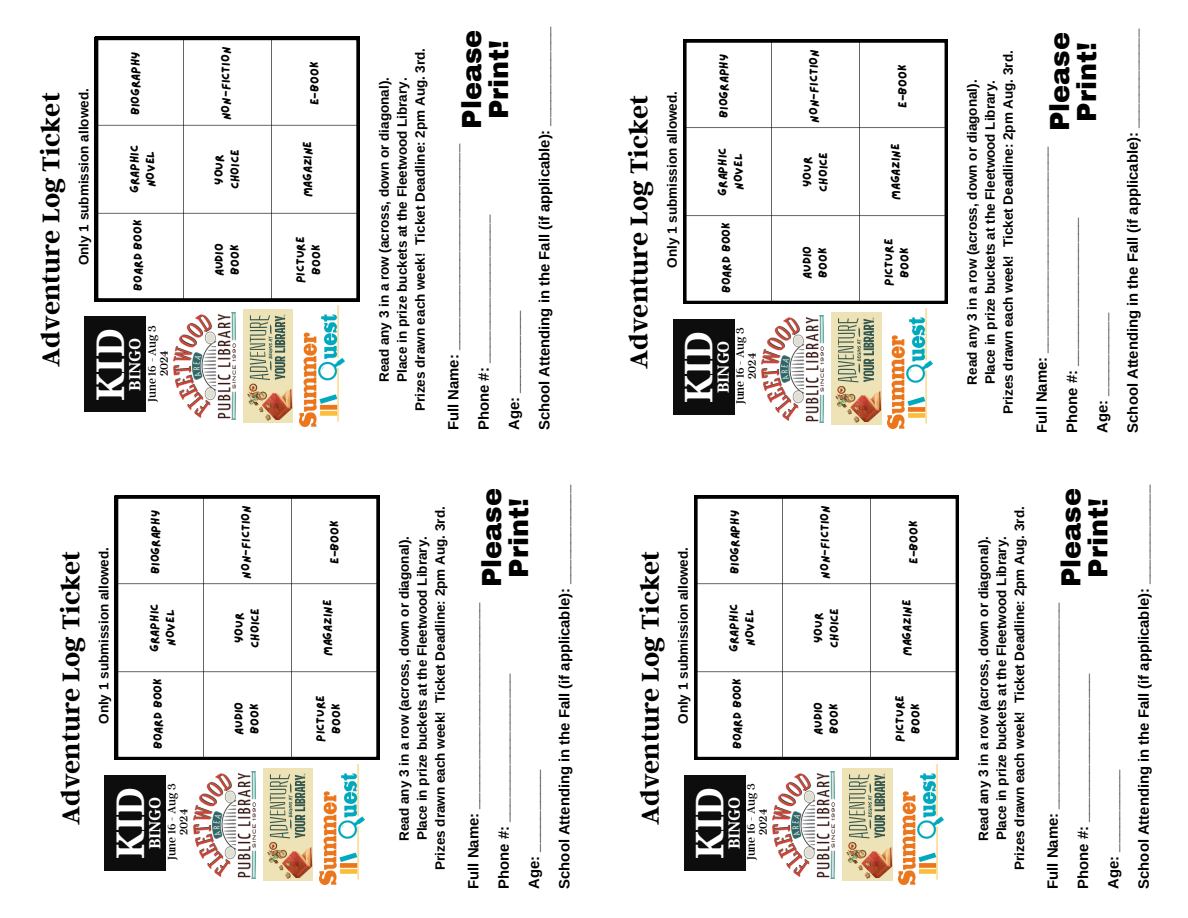
<style>
.page{position:relative;width:1188px;height:918px;background:#fff}
.page>*{position:absolute;margin:0;border:0;box-sizing:border-box;transform-origin:0 0}
.t1{font:700 38.25px "Noto Serif";color:#fff}
.t2{font:700 27px "Argent CF";color:#000}
.t3{font:900 27px/27px "Archivo";color:#000;text-align:center}
.t4{font:700 15.45px "Noto Serif";color:#fff}
.t5{font:700 14.85px/30.3px "Arimo";color:#000}
.t6{font:700 13.5px/18px "Arimo";color:#000;text-align:center}
.t7{font:12px "Lazydog";color:#000}
.t8{font:12px "Argent CF";color:#000}
</style>
<div class="page">
<img style="left:173px;top:313px;width:63px;height:107px">
<img style="left:243px;top:310px;width:50px;height:112px">
<svg style="left:95px;top:37px;width:264px;height:264px"></svg>
<img style="left:299px;top:306px;width:45px;height:120px">
<div style="left:85px;top:317px;width:61px;height:95px;background:#0d0d0d"></div>
<img style="left:762px;top:315px;width:62px;height:107px">
<img style="left:832px;top:312px;width:49px;height:113px">
<svg style="left:683px;top:39px;width:265px;height:265px"></svg>
<img style="left:888px;top:308px;width:45px;height:121px">
<div style="left:673px;top:319px;width:61px;height:95px;background:#0d0d0d"></div>
<img style="left:193px;top:772px;width:63px;height:106px">
<img style="left:263px;top:768px;width:50px;height:113px">
<svg style="left:115px;top:495px;width:264px;height:265px"></svg>
<img style="left:319px;top:765px;width:45px;height:120px">
<div style="left:105px;top:775px;width:61px;height:96px;background:#0d0d0d"></div>
<img style="left:773px;top:772px;width:62px;height:106px">
<img style="left:843px;top:768px;width:49px;height:113px">
<svg style="left:694px;top:495px;width:265px;height:265px"></svg>
<img style="left:899px;top:765px;width:45px;height:120px">
<div style="left:684px;top:775px;width:61px;height:96px;background:#0d0d0d"></div>
<p class="t2" style="left:33px;top:367px;width:276px;rotate:-90deg">Adventure Log Ticket</p>
<p class="t6" style="left:75px;top:265px;width:178px;rotate:-90deg">Only 1 submission allowed.</p>
<p class="t7" style="left:130px;top:115px;width:65px;rotate:-90deg">BIOGRAPHY</p>
<p class="t7" style="left:220px;top:120px;width:75px;rotate:-90deg">NON-FICTION</p>
<p class="t7" style="left:129px;top:193px;width:49px;rotate:-90deg">Graphic</p>
<p class="t7" style="left:145px;top:187px;width:38px;rotate:-90deg">NOVEL</p>
<p class="t7" style="left:132px;top:291px;width:73px;rotate:-90deg">BOARD BOOK</p>
<p class="t7" style="left:213px;top:185px;width:32px;rotate:-90deg">yOUR</p>
<p class="t7" style="left:229px;top:189px;width:41px;rotate:-90deg">CHOICE</p>
<p class="t7" style="left:213px;top:276px;width:34px;rotate:-90deg">Audio</p>
<p class="t7" style="left:229px;top:275px;width:32px;rotate:-90deg">Book</p>
<h5 class="t8" style="left:144px;top:402px;width:78px;rotate:-90deg">June 16 - Aug 3</h5>
<p class="t1" style="left:83px;top:401px;width:74px;rotate:-90deg">KID</p>
<p class="t4" style="left:124px;top:391px;width:54px;rotate:-90deg">BINGO</p>
<h4 class="t8" style="left:156px;top:376px;width:27px;rotate:-90deg">2024</h4>
<p class="t7" style="left:309px;top:105px;width:45px;rotate:-90deg">e-book</p>
<p class="t7" style="left:302px;top:197px;width:58px;rotate:-90deg">MAGAZINE</p>
<p class="t7" style="left:295px;top:283px;width:48px;rotate:-90deg">PIcture</p>
<p class="t7" style="left:311px;top:275px;width:32px;rotate:-90deg">Book</p>
<p class="t2" style="left:53px;top:825px;width:276px;rotate:-90deg">Adventure Log Ticket</p>
<p class="t6" style="left:95px;top:724px;width:178px;rotate:-90deg">Only 1 submission allowed.</p>
<p class="t7" style="left:150px;top:574px;width:65px;rotate:-90deg">BIOGRAPHY</p>
<p class="t7" style="left:240px;top:579px;width:75px;rotate:-90deg">NON-FICTION</p>
<p class="t7" style="left:149px;top:652px;width:49px;rotate:-90deg">Graphic</p>
<p class="t7" style="left:165px;top:646px;width:38px;rotate:-90deg">NOVEL</p>
<p class="t7" style="left:152px;top:749px;width:73px;rotate:-90deg">BOARD BOOK</p>
<p class="t7" style="left:233px;top:643px;width:32px;rotate:-90deg">yOUR</p>
<p class="t7" style="left:249px;top:648px;width:41px;rotate:-90deg">CHOICE</p>
<p class="t7" style="left:233px;top:735px;width:34px;rotate:-90deg">Audio</p>
<p class="t7" style="left:249px;top:734px;width:32px;rotate:-90deg">Book</p>
<p class="t8" style="left:164px;top:860px;width:78px;rotate:-90deg">June 16 - Aug 3</p>
<p class="t1" style="left:103px;top:859px;width:74px;rotate:-90deg">KID</p>
<p class="t4" style="left:144px;top:849px;width:54px;rotate:-90deg">BINGO</p>
<p class="t8" style="left:176px;top:835px;width:27px;rotate:-90deg">2024</p>
<h5 class="t7" style="left:329px;top:564px;width:45px;rotate:-90deg">e-book</h5>
<p class="t7" style="left:322px;top:656px;width:58px;rotate:-90deg">MAGAZINE</p>
<p class="t7" style="left:315px;top:742px;width:48px;rotate:-90deg">PIcture</p>
<p class="t7" style="left:331px;top:734px;width:32px;rotate:-90deg">Book</p>
<p class="t6" style="left:375px;top:411px;width:365px;rotate:-90deg">Read any 3 in a row (across, down or diagonal).<br>Place in prize buckets at the Fleetwood Library.<br>Prizes drawn each week! Ticket Deadline: 2pm Aug. 3rd.</p>
<p class="t5" style="left:438px;top:430px;width:405px;rotate:-90deg">Full Name: _________________________<br>Phone #: __________________<br>Age: __________<br>School Attending in the Fall (if applicable): ____________</p>
<p class="t3" style="left:459px;top:129px;width:101px;rotate:-90deg">Please<br>Print!</p>
<p class="t6" style="left:395px;top:870px;width:365px;rotate:-90deg">Read any 3 in a row (across, down or diagonal).<br>Place in prize buckets at the Fleetwood Library.<br>Prizes drawn each week! Ticket Deadline: 2pm Aug. 3rd.</p>
<p class="t5" style="left:458px;top:889px;width:405px;rotate:-90deg">Full Name: _________________________<br>Phone #: __________________<br>Age: __________<br>School Attending in the Fall (if applicable): ____________</p>
<h2 class="t3" style="left:479px;top:587px;width:101px;rotate:-90deg">Please<br>Print!</h2>
<p class="t2" style="left:621px;top:369px;width:276px;rotate:-90deg">Adventure Log Ticket</p>
<p class="t6" style="left:663px;top:268px;width:178px;rotate:-90deg">Only 1 submission allowed.</p>
<p class="t7" style="left:718px;top:118px;width:65px;rotate:-90deg">BIOGRAPHY</p>
<p class="t7" style="left:808px;top:123px;width:75px;rotate:-90deg">NON-FICTION</p>
<p class="t7" style="left:717px;top:196px;width:49px;rotate:-90deg">Graphic</p>
<p class="t7" style="left:733px;top:190px;width:38px;rotate:-90deg">NOVEL</p>
<p class="t7" style="left:721px;top:293px;width:73px;rotate:-90deg">BOARD BOOK</p>
<p class="t7" style="left:802px;top:187px;width:32px;rotate:-90deg">yOUR</p>
<p class="t7" style="left:818px;top:192px;width:41px;rotate:-90deg">CHOICE</p>
<p class="t7" style="left:801px;top:279px;width:34px;rotate:-90deg">Audio</p>
<p class="t7" style="left:817px;top:278px;width:32px;rotate:-90deg">Book</p>
<p class="t8" style="left:732px;top:404px;width:78px;rotate:-90deg">June 16 - Aug 3</p>
<p class="t1" style="left:672px;top:403px;width:74px;rotate:-90deg">KID</p>
<p class="t4" style="left:712px;top:393px;width:54px;rotate:-90deg">BINGO</p>
<p class="t8" style="left:744px;top:379px;width:27px;rotate:-90deg">2024</p>
<h5 class="t2" style="left:633px;top:825px;width:276px;rotate:-90deg">Adventure Log Ticket</h5>
<p class="t6" style="left:674px;top:724px;width:178px;rotate:-90deg">Only 1 submission allowed.</p>
<p class="t7" style="left:729px;top:574px;width:65px;rotate:-90deg">BIOGRAPHY</p>
<p class="t7" style="left:819px;top:579px;width:75px;rotate:-90deg">NON-FICTION</p>
<p class="t7" style="left:728px;top:652px;width:49px;rotate:-90deg">Graphic</p>
<p class="t7" style="left:744px;top:646px;width:38px;rotate:-90deg">NOVEL</p>
<p class="t7" style="left:732px;top:749px;width:73px;rotate:-90deg">BOARD BOOK</p>
<p class="t7" style="left:813px;top:643px;width:32px;rotate:-90deg">yOUR</p>
<p class="t7" style="left:829px;top:648px;width:41px;rotate:-90deg">CHOICE</p>
<p class="t7" style="left:812px;top:735px;width:34px;rotate:-90deg">Audio</p>
<p class="t7" style="left:828px;top:734px;width:32px;rotate:-90deg">Book</p>
<p class="t8" style="left:743px;top:860px;width:78px;rotate:-90deg">June 16 - Aug 3</p>
<h1 class="t1" style="left:683px;top:859px;width:74px;rotate:-90deg">KID</h1>
<h1 class="t4" style="left:723px;top:849px;width:54px;rotate:-90deg">BINGO</h1>
<p class="t8" style="left:755px;top:835px;width:27px;rotate:-90deg">2024</p>
<p class="t7" style="left:897px;top:108px;width:45px;rotate:-90deg">e-book</p>
<p class="t7" style="left:890px;top:200px;width:58px;rotate:-90deg">MAGAZINE</p>
<p class="t7" style="left:883px;top:286px;width:48px;rotate:-90deg">PIcture</p>
<p class="t7" style="left:899px;top:278px;width:32px;rotate:-90deg">Book</p>
<p class="t7" style="left:908px;top:564px;width:45px;rotate:-90deg">e-book</p>
<p class="t7" style="left:901px;top:656px;width:58px;rotate:-90deg">MAGAZINE</p>
<p class="t7" style="left:894px;top:742px;width:48px;rotate:-90deg">PIcture</p>
<p class="t7" style="left:910px;top:734px;width:32px;rotate:-90deg">Book</p>
<p class="t6" style="left:963px;top:414px;width:365px;rotate:-90deg">Read any 3 in a row (across, down or diagonal).<br>Place in prize buckets at the Fleetwood Library.<br>Prizes drawn each week! Ticket Deadline: 2pm Aug. 3rd.</p>
<h5 class="t5" style="left:1026px;top:433px;width:405px;rotate:-90deg">Full Name: _________________________<br>Phone #: __________________<br>Age: __________<br>School Attending in the Fall (if applicable): ____________</h5>
<h1 class="t3" style="left:1047px;top:131px;width:101px;rotate:-90deg">Please<br>Print!</h1>
<p class="t6" style="left:974px;top:870px;width:365px;rotate:-90deg">Read any 3 in a row (across, down or diagonal).<br>Place in prize buckets at the Fleetwood Library.<br>Prizes drawn each week! Ticket Deadline: 2pm Aug. 3rd.</p>
<h4 class="t5" style="left:1037px;top:889px;width:405px;rotate:-90deg">Full Name: _________________________<br>Phone #: __________________<br>Age: __________<br>School Attending in the Fall (if applicable): ____________</h4>
<h5 class="t3" style="left:1058px;top:587px;width:101px;rotate:-90deg">Please<br>Print!</h5>
</div>
